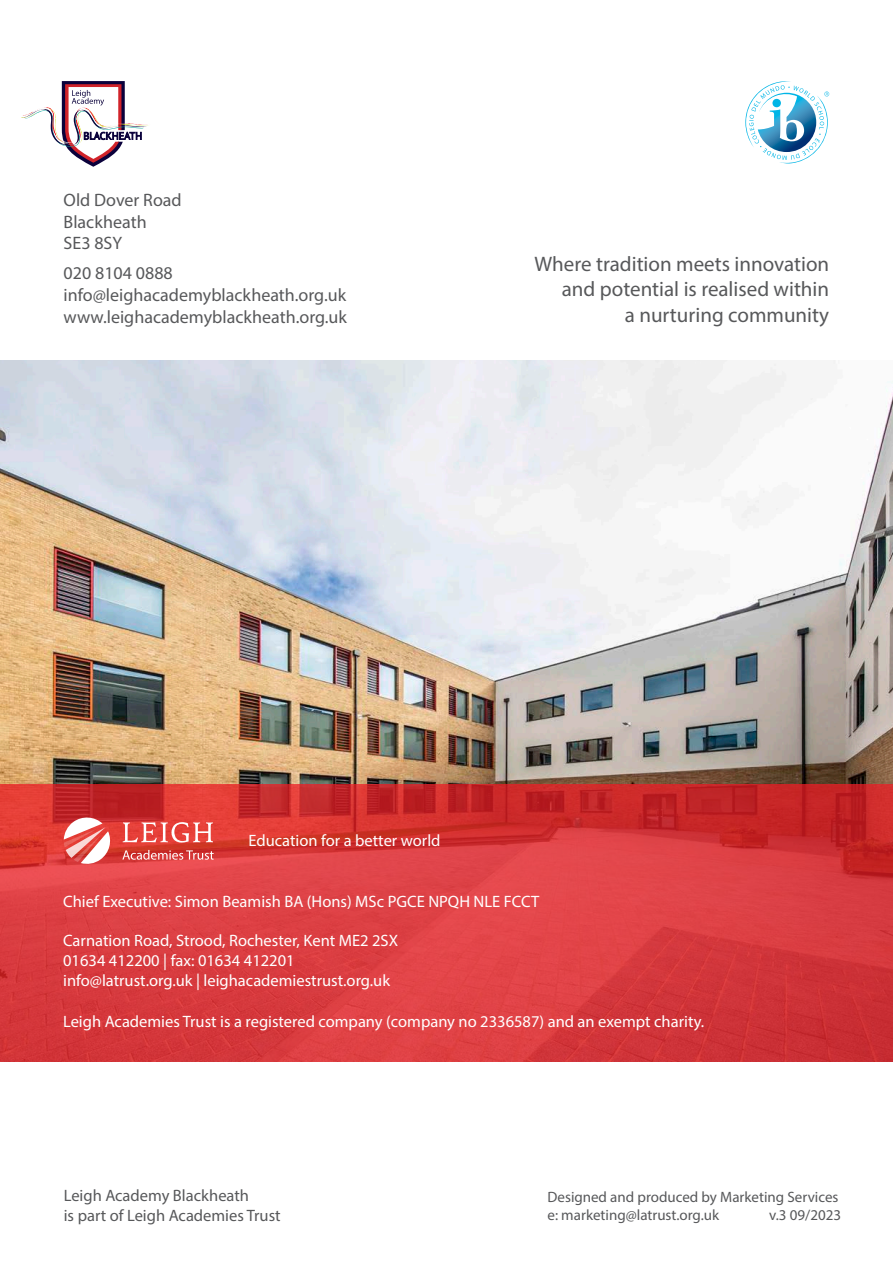
<style>
.page{position:relative;width:893px;height:1263px;background:#fff}
.page>*{position:absolute;margin:0;border:0;box-sizing:border-box;transform-origin:0 0}
.t1{font:21px "Myriad Pro";color:#57585a}
.t2{font:18px/21.6px "Myriad Pro";color:#57585a}
.t3{font:16.5px "Myriad Pro";color:#fff}
.t4{font:16.5px/19.8px "Myriad Pro";color:#57585a}
.t5{font:15px/18px "Myriad Pro";color:#57585a}
</style>
<div class="page">
<img style="left:0;top:360px;width:893px;height:424px">
<svg style="left:0;top:784px;width:893px;height:277px;background:#d7393c"></svg>
<svg style="left:21px;top:81px;width:128px;height:86px"></svg>
<svg style="left:64px;top:817px;width:48px;height:48px"></svg>
<svg style="left:122px;top:850px;width:92px;height:10px"></svg>
<svg style="left:123px;top:822px;width:90px;height:20px"></svg>
<svg style="left:745px;top:81px;width:84px;height:82px"></svg>
<p class="t2" style="left:64px;top:189px;width:120px">Old Dover Road<br>Blackheath</p>
<p class="t2" style="left:64px;top:232px;width:60px">SE3 8SY</p>
<p class="t2" style="left:64px;top:262px;width:111px">020 8104 0888</p>
<p class="t2" style="left:64px;top:284px;width:284px">info@leighacademyblackheath.org.uk</p>
<p class="t2" style="left:64px;top:305px;width:285px">www.leighacademyblackheath.org.uk</p>
<p class="t1" style="left:535px;top:251px;width:296px">Where tradition meets innovation</p>
<p class="t1" style="left:562px;top:276px;width:269px">and potential is realised within</p>
<p class="t1" style="left:625px;top:302px;width:206px">a nurturing community</p>
<p class="t3" style="left:248px;top:830px;width:194px">Education for a better world</p>
<p class="t3" style="left:63px;top:891px;width:478px">Chief Executive: Simon Beamish BA (Hons) MSc PGCE NPQH NLE FCCT</p>
<p class="t3" style="left:63px;top:931px;width:336px">Carnation Road, Strood, Rochester, Kent ME2 2SX</p>
<p class="t3" style="left:63px;top:950px;width:233px">01634 412200 | fax: 01634 412201</p>
<p class="t3" style="left:63px;top:970px;width:328px">info@latrust.org.uk | leighacademiestrust.org.uk</p>
<p class="t3" style="left:63px;top:1012px;width:643px">Leigh Academies Trust is a registered company (company no 2336587) and an exempt charity.</p>
<p class="t4" style="left:64px;top:1185px;width:218px">Leigh Academy Blackheath<br>is part of Leigh Academies Trust</p>
<p class="t5" style="left:547px;top:1188px;width:293px">Designed and produced by Marketing Services e: marketing@latrust.org.uk</p>
<p class="t5" style="left:769px;top:1206px;width:73px">v.3 09/2023</p>
</div>
